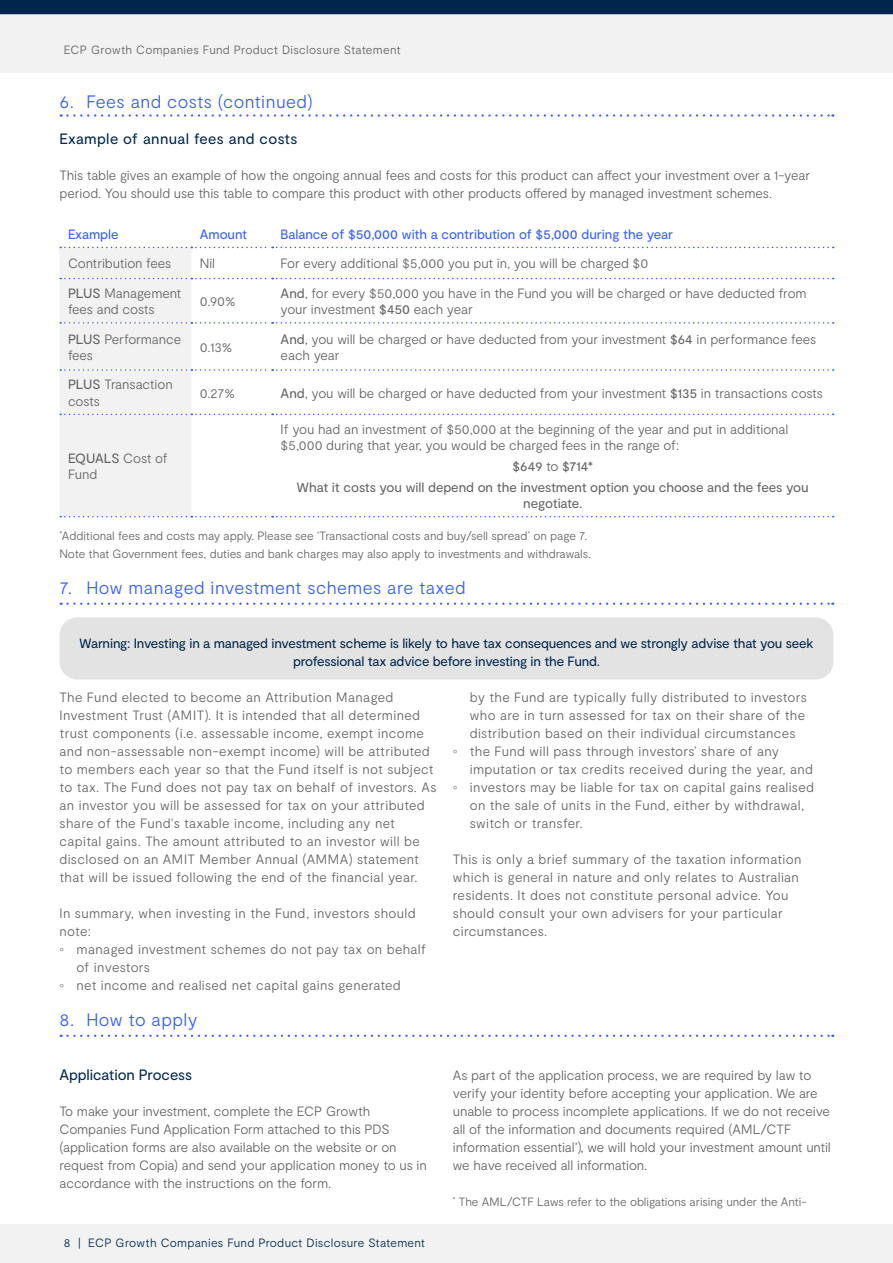
<style>
.page{position:relative;width:893px;height:1263px;background:#fff}
.page>*{position:absolute;margin:0;border:0;box-sizing:border-box;transform-origin:0 0}
.t1{font:300 18px "Moderat";letter-spacing:.02em;color:#345dff}
.t2{font:15px "Moderat";letter-spacing:.01em;color:#00264d}
.t3{font:300 13.5px/18px "Moderat";color:#636366}
.t4{font:300 13.5px/18px "Moderat";letter-spacing:.02em;color:#636366}
.t5{font:13.5px/18px "Moderat";letter-spacing:-.015em;color:#00264d;text-align:center}
.t6{font:13.5px/16.5px "Moderat";letter-spacing:-.005em;color:#636366;text-align:center}
.t7{font:13.5px "Moderat";letter-spacing:-.005em;color:#345dff}
.t8{font:300 12px "Moderat";letter-spacing:-.01em;color:#646464}
.t9{font:300 12px "Moderat";letter-spacing:.02em;color:#00264d}
.t10{font:300 12px "Moderat";letter-spacing:.02em;color:#636366}
.s1{font-weight:400}
.s2{font-weight:300}
.s3{font-family:"Calibri";font-weight:400}
</style>
<div class="page">
<div style="left:0;top:14px;width:893px;height:59px;background:#f2f2f2"></div>
<div style="left:0;top:0;width:893px;height:14px;background:#00264d"></div>
<div style="left:0;top:1224px;width:893px;height:39px;background:#f2f2f2"></div>
<svg style="left:61px;top:114px;width:772px;height:3px"></svg>
<svg style="left:61px;top:603px;width:772px;height:2px"></svg>
<svg style="left:60px;top:246px;width:774px;height:271px"></svg>
<div style="left:60px;top:617px;width:773px;height:62px;background:#e3e3e3;border-radius:18px"></div>
<svg style="left:61px;top:1035px;width:772px;height:2px"></svg>
<p class="t10" style="left:64px;top:42px;width:338px">ECP Growth Companies Fund Product Disclosure Statement</p>
<p class="t1" style="left:60px;top:91px;width:255px">6. Fees and costs (continued)</p>
<p class="t2" style="left:60px;top:129px;width:239px">Example of annual fees and costs</p>
<p class="t3" style="left:60px;top:166px;width:752px">This table gives an example of how the ongoing annual fees and costs for this product can affect your investment over a 1-year period. You should use this table to compare this product with other products offered by managed investment schemes.</p>
<p class="t7" style="left:68px;top:226px;width:52px">Example</p>
<p class="t7" style="left:200px;top:226px;width:49px">Amount</p>
<p class="t7" style="left:281px;top:226px;width:394px">Balance of $50,000 with a contribution of $5,000 during the year</p>
<p class="t3" style="left:68px;top:255px;width:105px">Contribution fees</p>
<p class="t3" style="left:200px;top:255px;width:17px">Nil</p>
<p class="t3" style="left:281px;top:255px;width:369px">For every additional $5,000 you put in, you will be charged $0</p>
<p class="t3" style="left:68px;top:285px;width:115px;line-height:16.5px"><span class="s1">PLUS</span> Management fees and costs</p>
<p class="t3" style="left:200px;top:292px;width:37px">0.90%</p>
<p class="t3" style="left:281px;top:285px;width:527px;line-height:16.5px"><span class="s1">And</span>, for every $50,000 you have in the Fund you will be charged or have deducted from your investment <span class="s1">$450</span> each year</p>
<p class="t3" style="left:68px;top:331px;width:115px;line-height:16.5px"><span class="s1">PLUS</span> Performance fees</p>
<p class="t3" style="left:200px;top:338px;width:34px">0.13%</p>
<p class="t3" style="left:281px;top:331px;width:537px;line-height:16.5px"><span class="s1">And</span>, you will be charged or have deducted from your investment <span class="s1">$64</span> in performance fees each year</p>
<p class="t3" style="left:68px;top:376px;width:106px;line-height:16.5px"><span class="s1">PLUS</span> Transaction costs</p>
<p class="t3" style="left:200px;top:384px;width:37px">0.27%</p>
<p class="t3" style="left:281px;top:384px;width:544px"><span class="s1">And</span>, you will be charged or have deducted from your investment <span class="s1">$135</span> in transactions costs</p>
<p class="t3" style="left:281px;top:421px;width:509px;line-height:16.5px">If you had an investment of $50,000 at the beginning of the year and put in additional $5,000 during that year, you would be charged fees in the range of:</p>
<p class="t6" style="left:513px;top:458px;width:82px">$649 <span class="s2">to</span> $714*</p>
<p class="t6" style="left:297px;top:479px;width:513px">What it costs you will depend on the investment option you choose and the fees you negotiate.</p>
<p class="t8" style="left:60px;top:528px;width:529px"><sup>*</sup>Additional fees and costs may apply. Please see ‘Transactional costs and buy/sell spread’ on page 7.</p>
<p class="t8" style="left:60px;top:546px;width:533px">Note that Government fees, duties and bank charges may also apply to investments and withdrawals.</p>
<p class="t3" style="left:68px;top:450px;width:101px;line-height:16.5px"><span class="s1">EQUALS</span> Cost of<br>Fund</p>
<p class="t1" style="left:60px;top:577px;width:408px">7. How managed investment schemes are taxed</p>
<p class="t5" style="left:80px;top:634px;width:735px">Warning: Investing in a managed investment scheme is likely to have tax consequences and we strongly advise that you seek professional tax advice before investing in the Fund.</p>
<p class="t4" style="left:60px;top:688px;width:379px">The Fund elected to become an Attribution Managed Investment Trust (AMIT). It is intended that all determined trust components (i.e. assessable income, exempt income and non-assessable non-exempt income) will be attributed to members each year so that the Fund itself is not subject to tax. The Fund does not pay tax on behalf of investors. As an investor you will be assessed for tax on your attributed share of the Fund's taxable income, including any net capital gains. The amount attributed to an investor will be disclosed on an AMIT Member Annual (AMMA) statement that will be issued following the end of the financial year.</p>
<p class="t4" style="left:60px;top:904px;width:358px">In summary, when investing in the Fund, investors should note:</p>
<p class="t4" style="left:77px;top:940px;width:351px;text-indent:-17px"><span class="s3">◦</span> managed investment schemes do not pay tax on behalf of investors</p>
<p class="t4" style="left:60px;top:976px;width:343px"><span class="s3">◦</span> net income and realised net capital gains generated</p>
<p class="t1" style="left:60px;top:1009px;width:139px">8. How to apply</p>
<p class="t2" style="left:60px;top:1065px;width:134px">Application Process</p>
<p class="t3" style="left:60px;top:1102px;width:369px">To make your investment, complete the ECP Growth Companies Fund Application Form attached to this PDS (application forms are also available on the website or on request from Copia) and send your application money to us in accordance with the instructions on the form.</p>
<p class="t9" style="left:64px;top:1235px;width:363px">8 | ECP Growth Companies Fund Product Disclosure Statement</p>
<p class="t3" style="left:470px;top:688px;width:338px;text-align:justify">by the Fund are typically fully distributed to investors who are in turn assessed for tax on their share of the distribution based on their individual circumstances</p>
<p class="t4" style="left:470px;top:742px;width:345px;text-indent:-17px"><span class="s3">◦</span> the Fund will pass through investors’ share of any imputation or tax credits received during the year, and</p>
<p class="t4" style="left:470px;top:778px;width:346px;text-indent:-17px"><span class="s3">◦</span> investors may be liable for tax on capital gains realised on the sale of units in the Fund, either by withdrawal, switch or transfer.</p>
<p class="t4" style="left:453px;top:850px;width:350px">This is only a brief summary of the taxation information which is general in nature and only relates to Australian residents. It does not constitute personal advice. You should consult your own advisers for your particular circumstances.</p>
<p class="t3" style="left:453px;top:1066px;width:379px">As part of the application process, we are required by law to verify your identity before accepting your application. We are unable to process incomplete applications. If we do not receive all of the information and documents required (AML/CTF information essential<sup>*</sup>), we will hold your investment amount until we have received all information.</p>
<p class="t8" style="left:453px;top:1194px;width:355px"><sup>*</sup> The AML/CTF Laws refer to the obligations arising under the Anti-</p>
</div>
